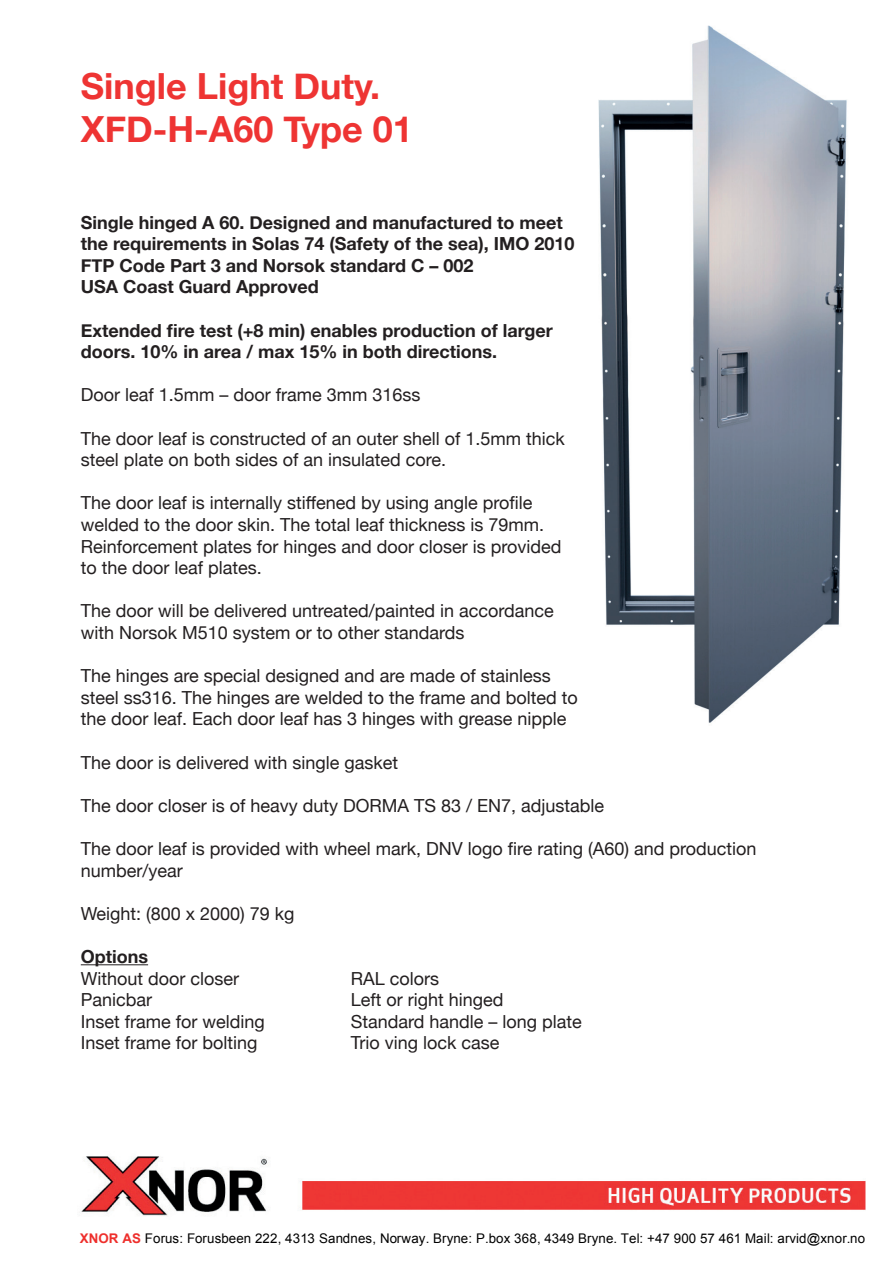
<style>
.page{position:relative;width:893px;height:1263px;background:#fff}
.page>*{position:absolute;margin:0;border:0;box-sizing:border-box;transform-origin:0 0}
.t1{font:700 36px/43.2px "Helvetica Neue";color:#ee3433}
.t2{font:18px/21.6px "Helvetica Neue";color:#231f20}
.t3{font:700 18px/21.6px "Helvetica Neue";color:#231f20}
.t4{font:13.35px "Arial";letter-spacing:.01em;color:#000001}
.s1{font-weight:700;color:#ee2f2c}
</style>
<div class="page">
<img style="left:81px;top:1156px;width:784px;height:60px">
<hr style="left:81px;top:964px;width:67px;height:1px;background:#231f20">
<img style="left:598px;top:25px;width:249px;height:698px">
<h1 class="t1" style="left:81px;top:65px;width:334px">Single Light Duty.<br>XFD-H-A60 Type 01</h1>
<p class="t3" style="left:81px;top:212px;width:495px">Single hinged A 60. Designed and manufactured to meet the requirements in Solas 74 (Safety of the sea), IMO 2010<br>FTP Code Part 3 and Norsok standard C – 002<br>USA Coast Guard Approved</p>
<p class="t3" style="left:81px;top:320px;width:473px">Extended fire test (+8 min) enables production of larger doors. 10% in area / max 15% in both directions.</p>
<p class="t2" style="left:81px;top:385px;width:341px">Door leaf 1.5mm – door frame 3mm 316ss</p>
<p class="t2" style="left:81px;top:428px;width:486px">The door leaf is constructed of an outer shell of 1.5mm thick steel plate on both sides of an insulated core.</p>
<p class="t2" style="left:81px;top:493px;width:482px">The door leaf is internally stiffened by using angle profile welded to the door skin. The total leaf thickness is 79mm.<br>Reinforcement plates for hinges and door closer is provided to the door leaf plates.</p>
<p class="t2" style="left:81px;top:601px;width:475px">The door will be delivered untreated/painted in accordance with Norsok M510 system or to other standards</p>
<p class="t2" style="left:81px;top:666px;width:499px">The hinges are special designed and are made of stainless steel ss316. The hinges are welded to the frame and bolted to the door leaf. Each door leaf has 3 hinges with grease nipple</p>
<p class="t2" style="left:81px;top:752px;width:319px">The door is delivered with single gasket</p>
<p class="t2" style="left:81px;top:796px;width:525px">The door closer is of heavy duty DORMA TS 83 / EN7, adjustable</p>
<p class="t2" style="left:81px;top:839px;width:677px">The door leaf is provided with wheel mark, DNV logo fire rating (A60) and production number/year</p>
<p class="t2" style="left:81px;top:904px;width:215px">Weight: (800 x 2000) 79 kg</p>
<p class="t3" style="left:81px;top:946px;width:69px">Options</p>
<p class="t2" style="left:81px;top:968px;width:160px">Without door closer</p>
<p class="t2" style="left:351px;top:968px;width:90px">RAL colors</p>
<p class="t2" style="left:81px;top:990px;width:73px">Panicbar</p>
<p class="t2" style="left:351px;top:990px;width:154px">Left or right hinged</p>
<p class="t2" style="left:81px;top:1012px;width:185px">Inset frame for welding</p>
<p class="t2" style="left:351px;top:1012px;width:233px">Standard handle – long plate</p>
<p class="t2" style="left:81px;top:1033px;width:178px">Inset frame for bolting</p>
<p class="t2" style="left:351px;top:1033px;width:150px">Trio ving lock case</p>
<p class="t4" style="left:80px;top:1230px;width:787px"><span class="s1">XNOR AS</span> Forus: Forusbeen 222, 4313 Sandnes, Norway. Bryne: P.box 368, 4349 Bryne. Tel: +47 900 57 461 Mail: arvid@xnor.no</p>
</div>
